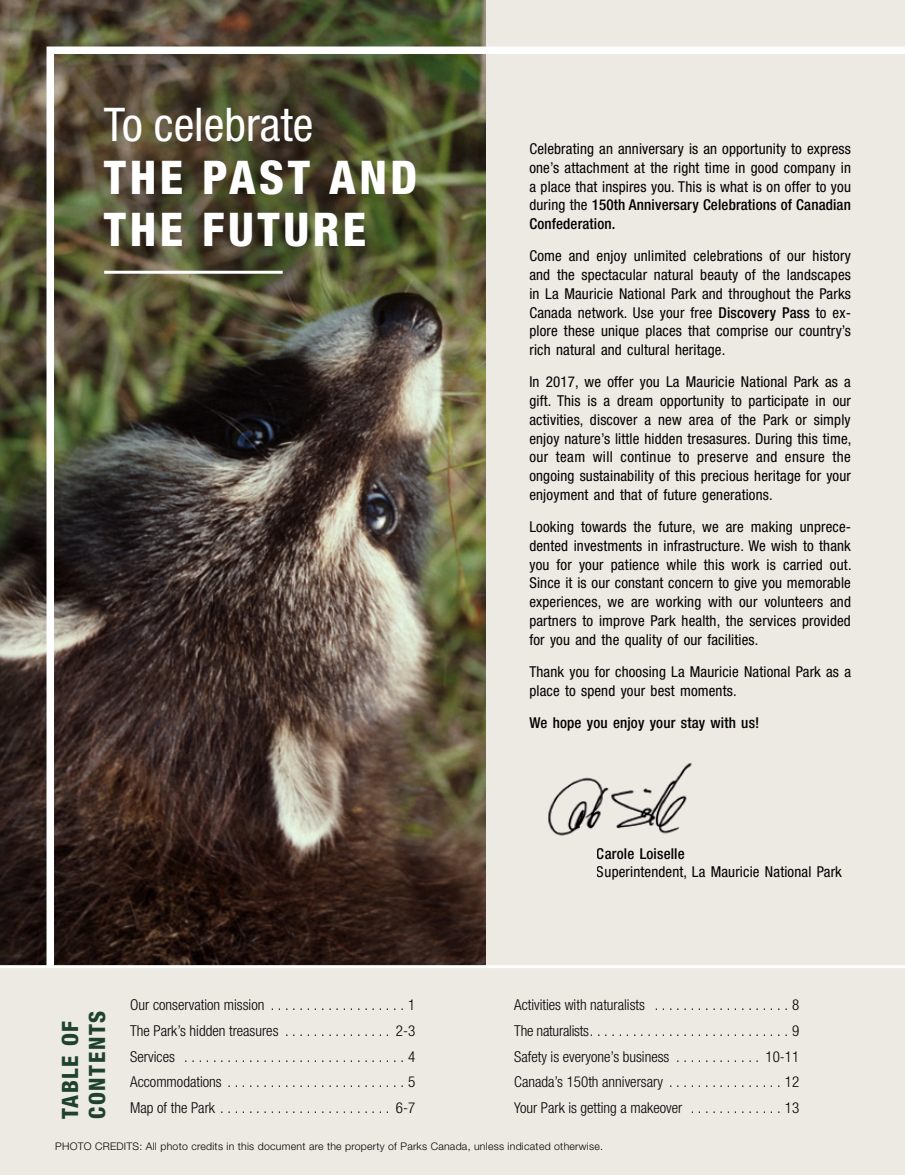
<style>
.page{position:relative;width:905px;height:1175px;background:#fff}
.page>*{position:absolute;margin:0;border:0;box-sizing:border-box;transform-origin:0 0}
.t1{font:800 condensed 46.5px/52.5px "Helvetica Neue LT Std";letter-spacing:.075em;color:#fff}
.t2{font:condensed 46.5px "Helvetica Neue LT Std";color:#fff}
.t3{font:800 condensed 22.5px/27px "Helvetica Neue LT Std";letter-spacing:.075em;color:#1f4230}
.t4{font:condensed 15px/18.8px "Helvetica Neue LT Std";letter-spacing:.01em;color:#000;text-align:justify}
.t5{font:300 condensed 15px/25.7px "Helvetica Neue LT Std";color:#000;text-align:justify}
.t6{font:500 condensed 15px "Helvetica Neue LT Std";letter-spacing:.01em;color:#000}
.t7{font:300 10.5px "Helvetica Neue LT Std";letter-spacing:.025em;color:#000}
.s1{font-weight:500}
</style>
<div class="page">
<img style="left:0;top:0;width:486px;height:965px">
<div style="left:486px;top:0;width:418px;height:983px;background:#ede9e3"></div>
<img style="left:43px;top:43px;width:861px;height:922px">
<div style="left:0;top:967px;width:904px;height:207px;background:#ede9e3"></div>
<hr style="left:0;top:965px;width:904px;height:3px;background:#fff">
<h1 class="t2" style="left:104px;top:98px;width:211px">To celebrate</h1>
<h1 class="t1" style="left:104px;top:150px;width:315px">THE PAST AND<br>THE FUTURE</h1>
<p class="t4" style="left:529px;top:139px;width:323px">Celebrating an anniversary is an opportunity to express one’s attachment at the right time in good company in a place that inspires you. This is what is on offer to you during the <span class="s1">150th Anniversary Celebrations of Canadian Confederation.</span></p>
<p class="t4" style="left:529px;top:246px;width:323px">Come and enjoy unlimited celebrations of our history and the spectacular natural beauty of the landscapes in La Mauricie National Park and throughout the Parks Canada network. Use your free <span class="s1">Discovery Pass</span> to ex&shy;plore these unique places that comprise our country’s rich natural and cultural heritage.</p>
<p class="t4" style="left:529px;top:372px;width:323px">In 2017, we offer you La Mauricie National Park as a gift. This is a dream opportunity to participate in our activities, discover a new area of the Park or simply enjoy nature’s little hidden tresasures. During this time, our team will continue to preserve and ensure the ongoing sustainability of this precious heritage for your enjoyment and that of future generations.</p>
<p class="t4" style="left:529px;top:517px;width:324px">Looking towards the future, we are making unprece&shy;dented investments in infrastructure. We wish to thank you for your patience while this work is carried out.<br>Since it is our constant concern to give you memorable experiences, we are working with our volunteers and partners to improve Park health, the services provided for you and the quality of our facilities.</p>
<p class="t4" style="left:529px;top:662px;width:323px">Thank you for choosing La Mauricie National Park as a place to spend your best moments.</p>
<p class="t6" style="left:529px;top:713px;width:231px">We hope you enjoy your stay with us!</p>
<p class="t6" style="left:597px;top:845px;width:89px">Carole Loiselle</p>
<p class="t4" style="left:597px;top:862px;width:246px">Superintendent, La Mauricie National Park</p>
<h2 class="t3" style="left:56px;top:1119px;width:110px;rotate:-90deg">TABLE OF<br>CONTENTS</h2>
<p class="t5" style="left:130px;top:992px;width:287px">Our conservation mission . . . . . . . . . . . . . . . . . . . 1<br>The Park’s hidden treasures . . . . . . . . . . . . . . . 2-3<br>Services . . . . . . . . . . . . . . . . . . . . . . . . . . . . . . . 4<br>Accommodations . . . . . . . . . . . . . . . . . . . . . . . . . 5<br>Map of the Park . . . . . . . . . . . . . . . . . . . . . . . . 6-7</p>
<p class="t5" style="left:514px;top:992px;width:287px">Activities with naturalists . . . . . . . . . . . . . . . . . . . 8<br>The naturalists . . . . . . . . . . . . . . . . . . . . . . . . . . . . 9<br>Safety is everyone’s business . . . . . . . . . . . . 10-11<br>Canada’s 150th anniversary . . . . . . . . . . . . . . . . 12<br>Your Park is getting a makeover . . . . . . . . . . . . . 13</p>
<p class="t7" style="left:55px;top:1140px;width:549px">PHOTO CREDITS: All photo credits in this document are the property of Parks Canada, unless indicated otherwise.</p>
</div>
